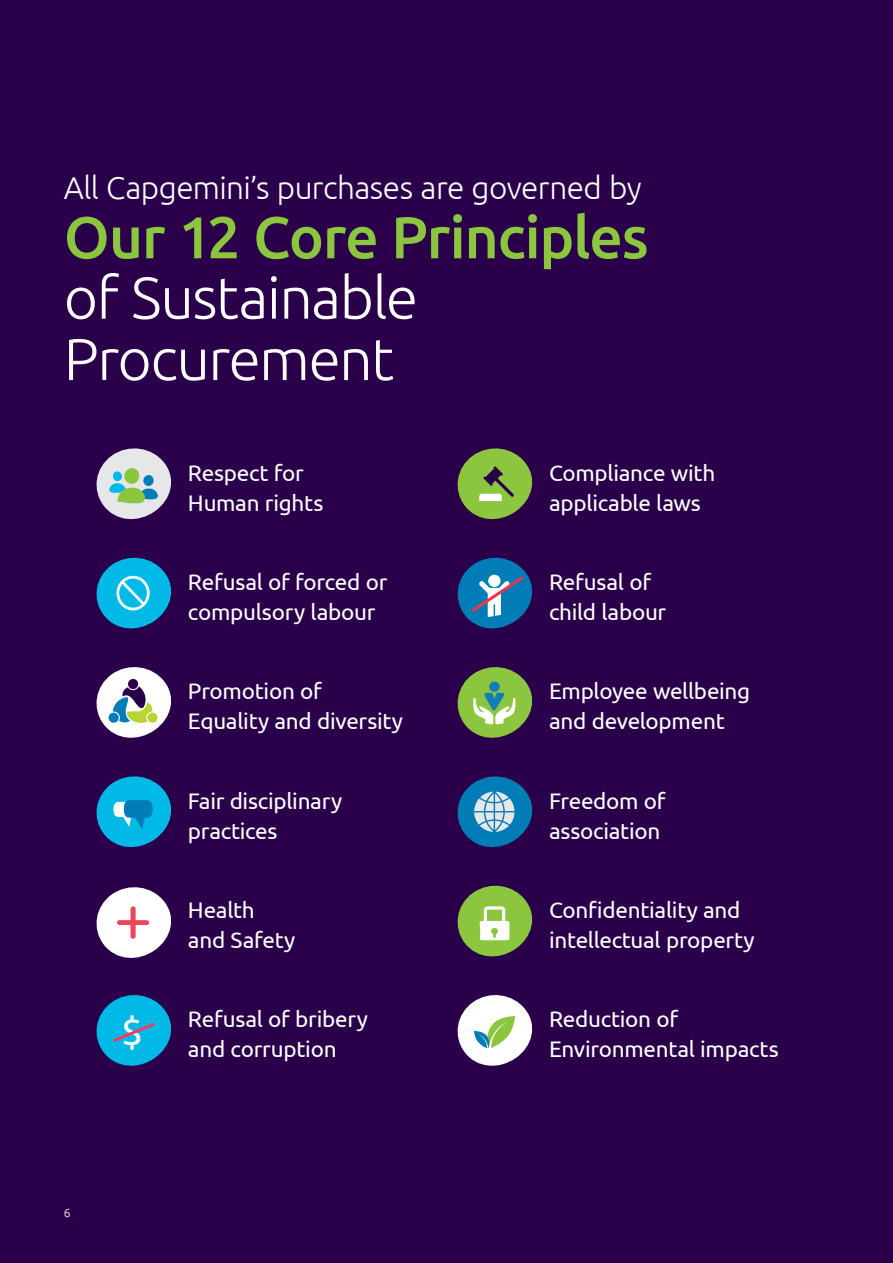
<style>
.page{position:relative;width:893px;height:1263px;background:#2a004a}
.page>*{position:absolute;margin:0;border:0;box-sizing:border-box;transform-origin:0 0}
.chapter-title2{font:300 58.8px/61.3px "Ubuntu";letter-spacing:-.025em;color:#fff}
.chapter-title2-2{font:500 58.8px "Ubuntu";letter-spacing:-.025em;color:#8bc63e}
.callout1{font:37.95px "Ubuntu";color:#fff}
.callout1-2{font:300 31.5px "Ubuntu";letter-spacing:-.02em;color:#fff}
.callout1-3{font:22.5px/30px "Ubuntu";letter-spacing:-.01em;color:#fff}
.footer-leftNumber{font:300 12px "Ubuntu";color:#fff}
</style>
<div class="page">
<svg style="left:96px;top:448px;width:75px;height:72px"></svg>
<svg style="left:96px;top:557px;width:75px;height:72px"></svg>
<svg style="left:96px;top:667px;width:75px;height:71px"></svg>
<svg style="left:96px;top:776px;width:75px;height:72px"></svg>
<svg style="left:96px;top:887px;width:75px;height:71px"></svg>
<svg style="left:96px;top:995px;width:75px;height:71px"></svg>
<svg style="left:457px;top:667px;width:76px;height:71px"></svg>
<svg style="left:457px;top:776px;width:75px;height:72px"></svg>
<svg style="left:457px;top:885px;width:76px;height:72px"></svg>
<svg style="left:457px;top:995px;width:76px;height:71px"></svg>
<svg style="left:457px;top:448px;width:76px;height:72px"></svg>
<svg style="left:457px;top:557px;width:75px;height:72px"></svg>
<p class="callout1-2" style="left:64px;top:169px;width:580px">All Capgemini’s purchases are governed by</p>
<p class="chapter-title2-2" style="left:64px;top:200px;width:586px">Our 12 Core Principles</p>
<p class="chapter-title2" style="left:64px;top:266px;width:356px">of Sustainable<br>Procurement</p>
<p class="callout1" style="left:122px;top:1008px;width:23px">$</p>
<p class="callout1-3" style="left:188px;top:457px;width:137px">Respect for<br>Human rights</p>
<p class="callout1-3" style="left:188px;top:566px;width:201px">Refusal of forced or compulsory labour</p>
<p class="callout1-3" style="left:188px;top:675px;width:216px">Promotion of<br>Equality and diversity</p>
<p class="callout1-3" style="left:188px;top:785px;width:156px">Fair disciplinary practices</p>
<p class="callout1-3" style="left:188px;top:894px;width:109px">Health and Safety</p>
<p class="callout1-3" style="left:188px;top:1003px;width:181px">Refusal of bribery and corruption</p>
<p class="footer-leftNumber" style="left:64px;top:1205px;width:8px">6</p>
<p class="callout1-3" style="left:549px;top:457px;width:168px">Compliance with applicable laws</p>
<p class="callout1-3" style="left:549px;top:566px;width:119px">Refusal of child labour</p>
<p class="callout1-3" style="left:549px;top:675px;width:203px">Employee wellbeing and development</p>
<p class="callout1-3" style="left:549px;top:785px;width:118px">Freedom of association</p>
<p class="callout1-3" style="left:549px;top:894px;width:207px">Confidentiality and intellectual property</p>
<p class="callout1-3" style="left:549px;top:1003px;width:231px">Reduction of<br>Environmental impacts</p>
</div>
